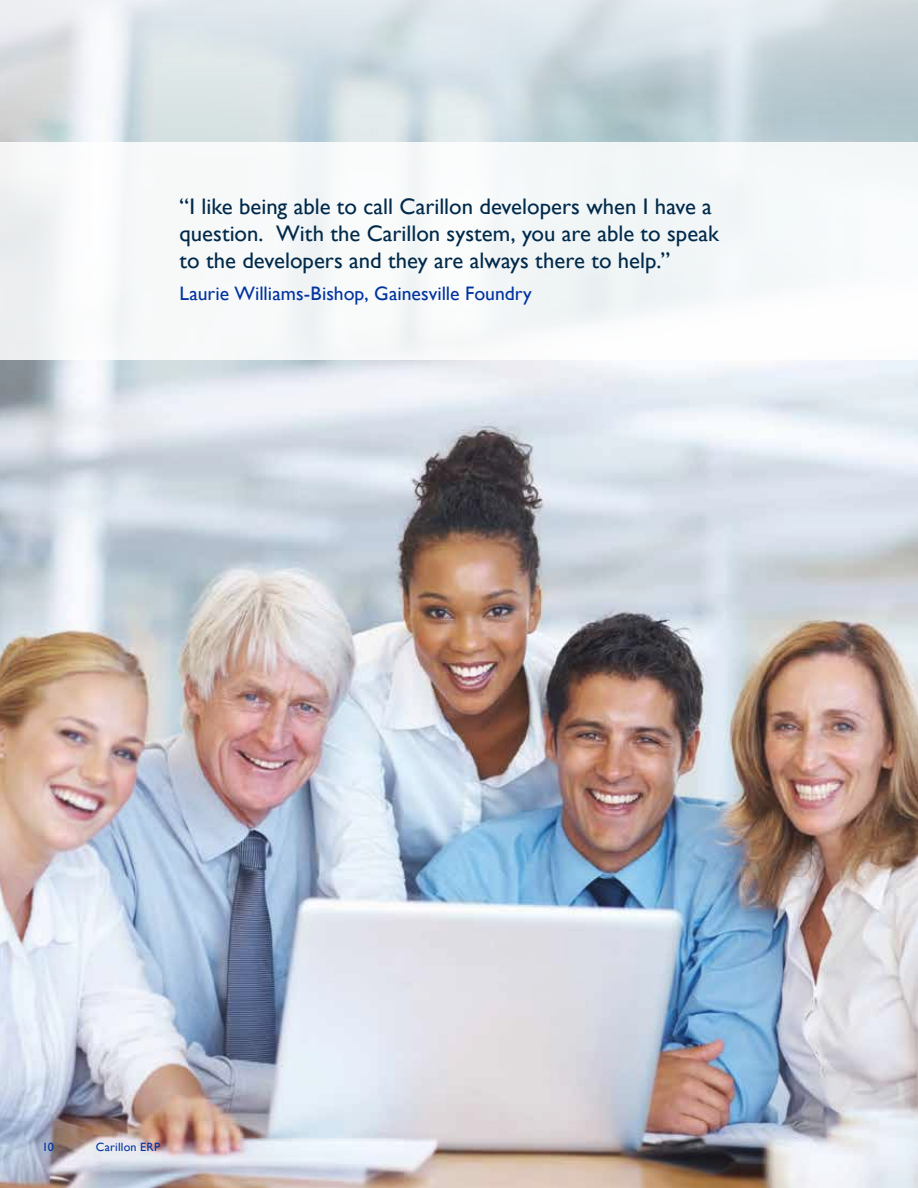
<style>
.page{position:relative;width:918px;height:1188px;background:#fff}
.page>*{position:absolute;margin:0;border:0;box-sizing:border-box;transform-origin:0 0}
.t1{font:22.5px/27px "Gill Sans";color:#00294a}
.t2{font:19.5px "Gill Sans";color:#0033a0}
.t3{font:12px "Gill Sans";letter-spacing:.015em;color:#0033a0}
</style>
<div class="page">
<img style="left:0;top:0;width:918px;height:1188px">
<div style="left:0;top:143px;width:918px;height:217px;background:#f7f9f9"></div>
<p class="t1" style="left:179px;top:193px;width:541px">“I like being able to call Carillon developers when I have a question. With the Carillon system, you are able to speak to the developers and they are always there to help.”</p>
<p class="t2" style="left:179px;top:282px;width:354px">Laurie Williams-Bishop, Gainesville Foundry</p>
<p class="t3" style="left:42px;top:1140px;width:13px">10</p>
<p class="t3" style="left:96px;top:1140px;width:66px">Carillon ERP</p>
</div>
